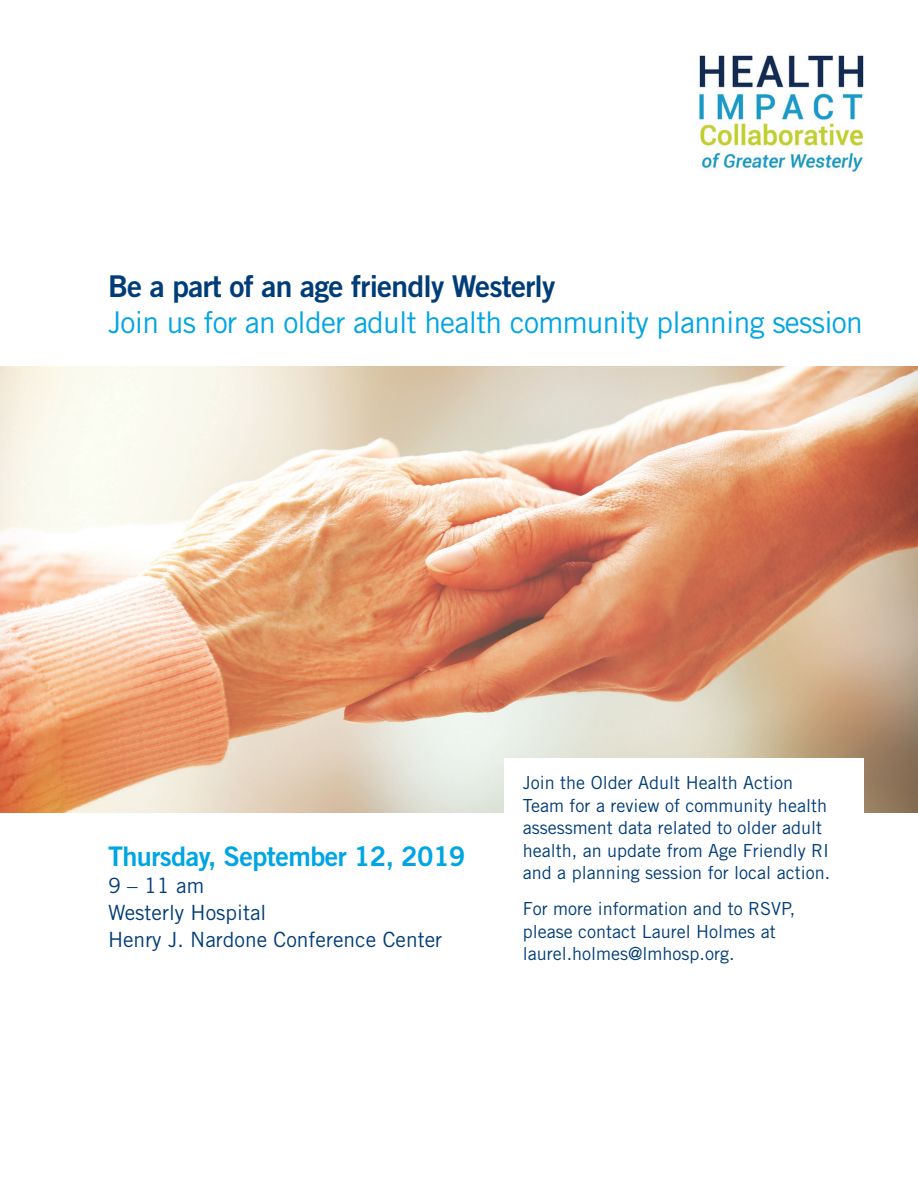
<style>
.page{position:relative;width:918px;height:1188px;background:#fff}
.page>*{position:absolute;margin:0;border:0;box-sizing:border-box;transform-origin:0 0}
.t1{font:30px "Trade Gothic LT Std";letter-spacing:-.025em;color:#00a5e3}
.t2{font:30px "Trade Gothic LT Std Bd 2";letter-spacing:-.025em;color:#003d78}
.t3{font:27px "Trade Gothic LT Std Bd 2";letter-spacing:-.02em;color:#00a5e3}
.t4{font:21px/27px "Trade Gothic LT Std";color:#003d78}
.t5{font:18px/22.5px "Trade Gothic LT Std";color:#003d78}
</style>
<div class="page">
<img style="left:0;top:367px;width:918px;height:445px">
<div style="left:505px;top:758px;width:359px;height:220px;background:#fff"></div>
<img style="left:699px;top:55px;width:165px;height:117px">
<h1 class="t2" style="left:108px;top:268px;width:449px">Be a part of an age friendly Westerly</h1>
<h1 class="t1" style="left:108px;top:305px;width:756px">Join us for an older adult health community planning session</h1>
<h2 class="t3" style="left:108px;top:839px;width:359px">Thursday, September 12, 2019</h2>
<p class="t4" style="left:108px;top:871px;width:336px">9 – 11 am<br>Westerly Hospital<br>Henry J. Nardone Conference Center</p>
<p class="t5" style="left:523px;top:772px;width:309px">Join the Older Adult Health Action Team for a review of community health assessment data related to older adult health, an update from Age Friendly RI and a planning session for local action.</p>
<p class="t5" style="left:523px;top:898px;width:274px">For more information and to RSVP, please contact Laurel Holmes at laurel.holmes@lmhosp.org.</p>
</div>
